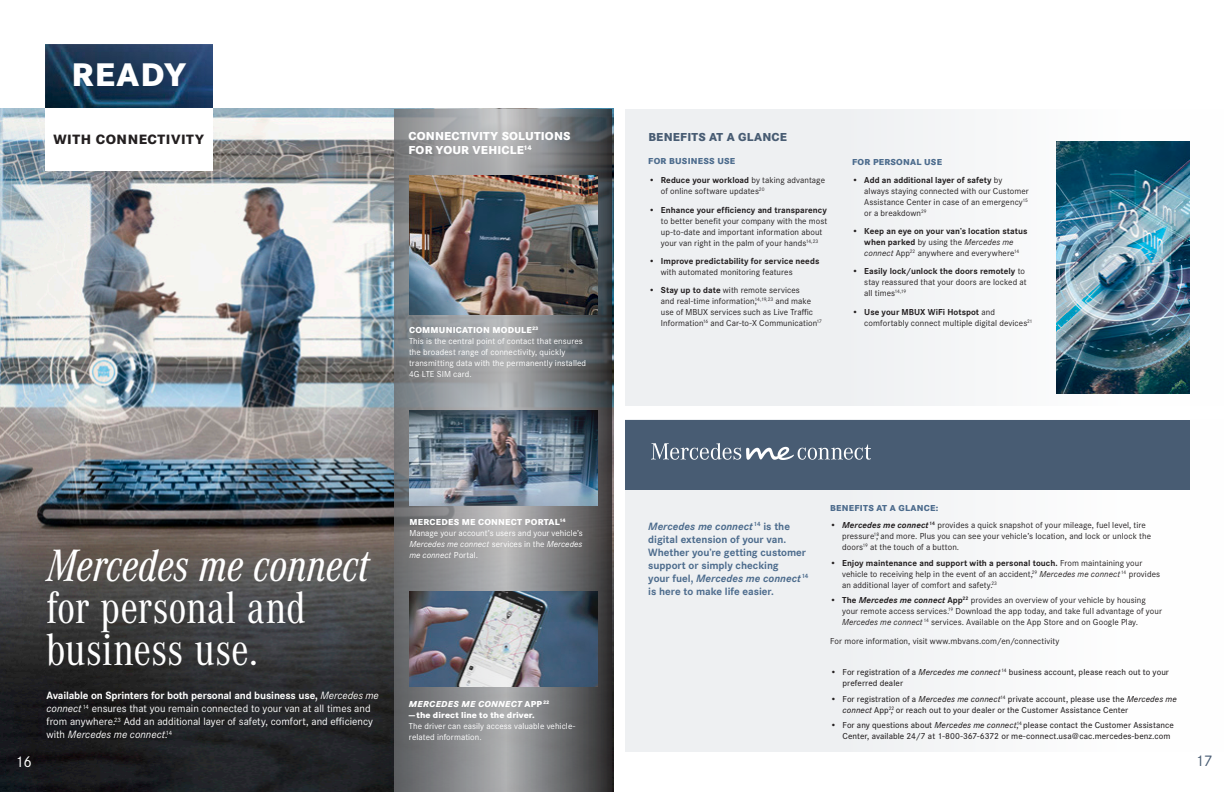
<style>
.page{position:relative;width:1224px;height:792px;background:#fff}
.page>*{position:absolute;margin:0;border:0;box-sizing:border-box;transform-origin:0 0}
.t1{font:47px/42px "Corporate A Con T";letter-spacing:-.005em;color:#fff}
.t2{font:800 34px "Corporate S";letter-spacing:.04em;color:#fff}
.t3{font:16px "Corporate S";color:#fff}
.t4{font:16px "Corporate S";color:#485c73}
.t5{font:800 14px "Corporate S";letter-spacing:.04em;color:#231f20}
.t6{font:800 12px/14px "Corporate S";letter-spacing:.015em;color:#fff}
.t7{font:800 12px "Corporate S";letter-spacing:.02em;color:#485c73}
.t8{font:11px/13px "Corporate S";color:#fff}
.Paragraph_Style_1{font:700 11px/13px "Corporate S";letter-spacing:-.005em;color:#4d6c8d}
.t9{font:9px/11px "Corporate S";letter-spacing:.01em;color:#231f20}
.t10{font:500 9px/11px "Corporate S";letter-spacing:.005em;color:#231f20}
.t11{font:9px/11px "Corporate S";letter-spacing:.01em;color:#fff}
.t12{font:700 9px/11px "Corporate S";letter-spacing:.005em;color:#231f20;text-align:center}
.t13{font:800 9px "Corporate S";letter-spacing:.02em;color:#fff}
.t14{font:800 9px "Corporate S";letter-spacing:.025em;color:#4d6c8d}
.t15{font:italic 800 9px "Corporate S";letter-spacing:.03em;color:#fff}
.s1{font-style:italic}
.s2{font-weight:700}
.s3{font-style:normal}
.s4{font-weight:500}
.s5{font-weight:400}
.s6{font-weight:400;font-style:italic}
.s7{font-weight:700;font-style:italic}
</style>
<div class="page">
<img style="left:0;top:109px;width:613px;height:683px">
<div style="left:625px;top:109px;width:599px;height:296px;background:#eef0f2"></div>
<div style="left:625px;top:419px;width:599px;height:333px;background:#eef0f2"></div>
<div style="left:625px;top:420px;width:564px;height:70px;background:#485c73"></div>
<svg style="left:394px;top:109px;width:218px;height:683px;background:#7e8082"></svg>
<div style="left:45px;top:108px;width:167px;height:63px;background:#fff"></div>
<img style="left:409px;top:591px;width:188px;height:95px">
<img style="left:1057px;top:142px;width:132px;height:252px">
<img style="left:45px;top:44px;width:167px;height:64px">
<img style="left:409px;top:175px;width:188px;height:139px">
<img style="left:651px;top:443px;width:219px;height:17px">
<img style="left:410px;top:410px;width:187px;height:96px">
<p class="t2" style="left:71px;top:51px;width:116px">READY</p>
<p class="t5" style="left:53px;top:130px;width:152px">WITH CONNECTIVITY</p>
<p class="t6" style="left:409px;top:129px;width:163px">CONNECTIVITY SOLUTIONS<br>FOR YOUR VEHICLE<sup>14</sup></p>
<p class="t13" style="left:409px;top:324px;width:131px">COMMUNICATION MODULE<sup>23</sup></p>
<p class="t11" style="left:409px;top:336px;width:175px">This is the central point of contact that ensures</p>
<p class="t11" style="left:409px;top:347px;width:158px">the broadest range of connectivity, quickly</p>
<p class="t11" style="left:409px;top:358px;width:179px">transmitting data with the permanently installed<br>4G LTE SIM card.</p>
<p class="t1" style="left:46px;top:545px;width:323px"><span class="s1">Mercedes me connect </span>for personal and business use.</p>
<p class="t8" style="left:46px;top:689px;width:334px"><span class="s2">Available on Sprinters for both personal and business use,</span> <span class="s1">Mercedes me connect</span><sup>14</sup> ensures that you remain connected to your van at all times and from anywhere.<sup>23</sup> Add an additional layer of safety, comfort, and efficiency with <span class="s1">Mercedes me connect</span>.<sup>14</sup></p>
<p class="t13" style="left:409px;top:516px;width:158px">MERCEDES ME CONNECT PORTAL<sup>14</sup></p>
<p class="t11" style="left:409px;top:527px;width:175px;text-align:justify">Manage your account’s users and your vehicle’s <span class="s1">Mercedes me connect</span> services in the <span class="s1">Mercedes me connect</span> Portal.</p>
<p class="t15" style="left:409px;top:698px;width:142px">MERCEDES ME CONNECT <span class="s3">APP</span><sup>22</sup></p>
<p class="t13" style="left:409px;top:708px;width:127px">— the direct line to the driver.</p>
<p class="t11" style="left:409px;top:720px;width:168px">The driver can easily access valuable vehicle&shy;related information.</p>
<p class="t7" style="left:648px;top:128px;width:140px">BENEFITS AT A GLANCE</p>
<p class="t14" style="left:648px;top:155px;width:88px">FOR BUSINESS USE</p>
<p class="t9" style="left:661px;top:175px;width:166px;text-indent:-12px"><span class="s2">• Reduce your workload</span> by taking advantage of online software updates<sup>20</sup></p>
<p class="t9" style="left:661px;top:204px;width:168px;text-indent:-12px"><span class="s4">•</span> <span class="s2">Enhance your efficiency and transparency </span>to better benefit your company with the most up-to-date and important information about your van right in the palm of your hands<sup>14,23</sup></p>
<p class="t12" style="left:661px;top:255px;width:160px;text-align:left;text-indent:-12px"><span class="s4">•</span> Improve predictability for service needs <span class="s5">with automated monitoring features</span></p>
<p class="t9" style="left:661px;top:284px;width:162px;text-indent:-12px"><span class="s4">•</span> <span class="s2">Stay up to date</span> with remote services<br>and real-time information,<sup>14,19,23</sup> and make use of MBUX services such as Live Traffic Information<sup>16</sup> and Car-to-X Communication<sup>17</sup></p>
<p class="t14" style="left:852px;top:156px;width:91px">FOR PERSONAL USE</p>
<p class="t9" style="left:864px;top:174px;width:166px;text-indent:-12px"><span class="s4">•</span> <span class="s2">Add an additional layer of safety</span> by always staying connected with our Customer Assistance Center in case of an emergency<sup>15 </sup>or a breakdown<sup>29</sup></p>
<p class="t12" style="left:852px;top:226px;width:177px"><span class="s4">•</span> Keep an eye on your van’s location status when parked <span class="s5">by using the</span> <span class="s6">Mercedes me connect</span> <span class="s5">App</span><sup>22</sup> <span class="s5">anywhere and everywhere</span><sup>14</sup></p>
<p class="t9" style="left:864px;top:266px;width:164px;text-indent:-12px"><span class="s4">•</span> <span class="s2">Easily lock/unlock the doors remotely</span> to stay reassured that your doors are locked at all times<sup>14,19</sup></p>
<p class="t9" style="left:864px;top:306px;width:169px;text-indent:-12px"><span class="s4">•</span> <span class="s2">Use your MBUX WiFi Hotspot</span> and comfortably connect multiple digital devices<sup>21</sup></p>
<p class="Paragraph_Style_1" style="left:648px;top:520px;width:162px"><span class="s1">Mercedes me connect</span><sup>14</sup> is the digital extension of your van.<br>Whether you’re getting customer support or simply checking<br>your fuel, <span class="s1">Mercedes me connect</span><sup>14 </sup>is here to make life easier.</p>
<p class="t14" style="left:830px;top:501px;width:110px">BENEFITS AT A GLANCE:</p>
<p class="t9" style="left:842px;top:519px;width:310px;text-indent:-12px"><span class="s4">•</span> <span class="s7">Mercedes me connect</span><sup>14</sup> provides a quick snapshot of your mileage, fuel level, tire pressure<sup>18</sup>, and more. Plus you can see your vehicle’s location, and lock or unlock the doors<sup>19</sup> at the touch of a button.</p>
<p class="t9" style="left:842px;top:557px;width:319px;text-indent:-12px"><span class="s4">•</span> <span class="s2">Enjoy maintenance and support with a personal touch.</span> From maintaining your vehicle to receiving help in the event of an accident,<sup>29</sup> <span class="s1">Mercedes me connect</span> <sup>14</sup> provides an additional layer of comfort and safety.<sup>23</sup></p>
<p class="t9" style="left:842px;top:594px;width:321px;text-indent:-12px"><span class="s4">•</span> <span class="s2">The</span> <span class="s7">Mercedes me connect</span> <span class="s2">App</span><sup>22</sup> provides an overview of your vehicle by housing your remote access services.<sup>19</sup> Download the app today, and take full advantage of your<br><span class="s1">Mercedes me connect</span><sup>14</sup> services. Available on the App Store and on Google Play.</p>
<p class="t9" style="left:830px;top:636px;width:231px">For more information, visit www.mbvans.com/en/connectivity</p>
<p class="t10" style="left:843px;top:667px;width:328px;text-indent:-12px">• For registration of a <span class="s1">Mercedes me connect</span><sup>14</sup> business account, please reach out to your preferred dealer</p>
<p class="t10" style="left:843px;top:693px;width:336px;text-indent:-12px">• For registration of a <span class="s1">Mercedes me connect</span><sup>14</sup> private account, please use the <span class="s1">Mercedes me connect</span> App<sup>22</sup>, or reach out to your dealer or the Customer Assistance Center</p>
<p class="t10" style="left:843px;top:720px;width:333px;text-indent:-12px">• For any questions about <span class="s1">Mercedes me connect</span>,<sup>14</sup> please contact the Customer Assistance<br>Center, available 24/7 at 1-800-367-6372 or me-connect.usa@cac.mercedes-benz.com</p>
<h3 class="t3" style="left:15px;top:751px;width:19px">16</h3>
<h3 class="t4" style="left:1196px;top:750px;width:19px">17</h3>
</div>
